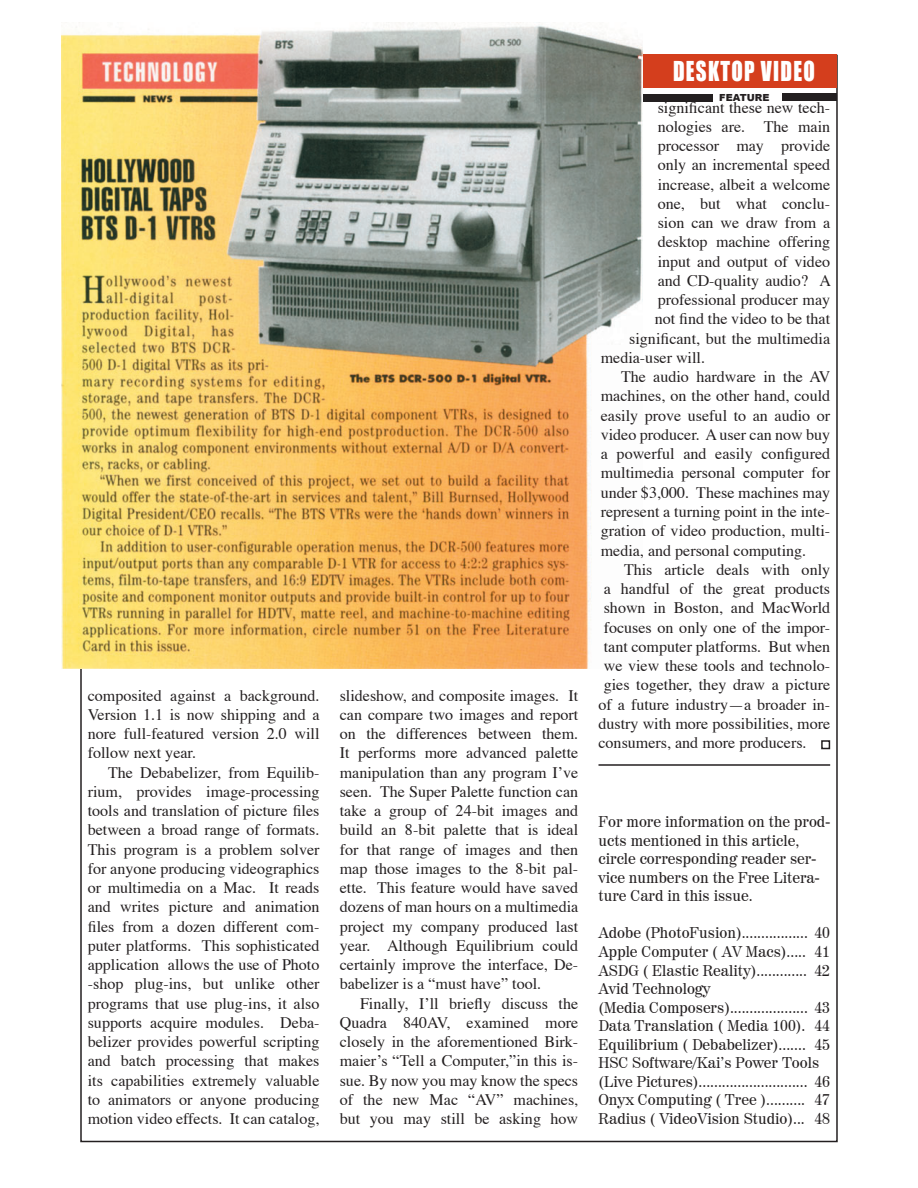
<style>
.page{position:relative;width:918px;height:1188px;background:#fff}
.page>*{position:absolute;margin:0;border:0;box-sizing:border-box;transform-origin:0 0}
.t1{font:25.2px "Impact";letter-spacing:.06em;color:#fff;scale:.83 1}
.t2{font:16.05px/19.2px "Times";color:#231f20;text-align:justify}
.t3{font:15.45px/18.6px "Century 725 BT";color:#231f20}
.t4{font:900 9.75px "Arial";color:#231f20}
</style>
<div class="page">
<div style="left:598px;top:54px;width:239px;height:34px;background:#d43e1d"></div>
<div style="left:783px;top:94px;width:54px;height:7px;background:#231f20"></div>
<div style="left:598px;top:94px;width:115px;height:7px;background:#231f20"></div>
<img style="left:62px;top:22px;width:581px;height:647px">
<div style="left:821px;top:740px;width:9px;height:9px;border:2px solid #231f20"></div>
<hr style="left:598px;top:764px;width:232px;height:2px;background:#231f20">
<p class="t2" style="left:88px;top:686px;width:233px">composited against a background.<br>Version 1.1 is now shipping and a nore full-featured version 2.0 will follow next year.</p>
<p class="t2" style="left:88px;top:764px;width:233px;text-indent:20px">The Debabelizer, from Equilib&shy;rium, provides image-processing tools and translation of picture files between a broad range of formats.<br>This program is a problem solver for anyone producing videographics or multimedia on a Mac. It reads and writes picture and animation files from a dozen different com&shy;puter platforms. This sophisticated application allows the use of Photo -shop plug-ins, but unlike other programs that use plug-ins, it also supports acquire modules. Deba&shy;belizer provides powerful scripting and batch processing that makes its capabilities extremely valuable to animators or anyone producing motion video effects. It can catalog,</p>
<p class="t2" style="left:340px;top:686px;width:240px">slideshow, and composite images. It can compare two images and report on the differences between them.<br>It performs more advanced palette manipulation than any program Iʼve seen. The Super Palette function can take a group of 24-bit images and build an 8-bit palette that is ideal for that range of images and then map those images to the 8-bit pal&shy;ette. This feature would have saved dozens of man hours on a multimedia project my company produced last year. Although Equilibrium could certainly improve the interface, De&shy;babelizer is a “must have” tool.</p>
<p class="t2" style="left:340px;top:995px;width:240px;text-indent:20px">Finally, Iʼll briefly discuss the Quadra 840AV, examined more closely in the aforementioned Birk&shy;maierʼs “Tell a Computer,”in this is&shy;sue. By now you may know the specs of the new Mac “AV” machines, but you may still be asking how</p>
<p class="t1" style="left:673px;top:56px;width:172px">DESKTOP VIDEO</p>
<p class="t2" style="left:658px;top:98px;width:174px">significant these new tech-</p>
<p class="t2" style="left:658px;top:118px;width:174px">nologies are. The main</p>
<p class="t2" style="left:658px;top:137px;width:174px">processor may provide</p>
<p class="t2" style="left:658px;top:156px;width:174px">only an incremental speed</p>
<p class="t2" style="left:658px;top:176px;width:174px">increase, albeit a welcome</p>
<p class="t2" style="left:658px;top:195px;width:174px">one, but what conclu-</p>
<p class="t2" style="left:658px;top:214px;width:174px">sion can we draw from a</p>
<p class="t2" style="left:658px;top:233px;width:174px">desktop machine offering</p>
<p class="t2" style="left:658px;top:253px;width:174px">input and output of video</p>
<p class="t2" style="left:658px;top:272px;width:175px">and CD-quality audio? A</p>
<p class="t2" style="left:658px;top:291px;width:174px">professional producer may</p>
<p class="t2" style="left:655px;top:310px;width:177px">not find the video to be that</p>
<p class="t2" style="left:629px;top:330px;width:202px">significant, but the multimedia</p>
<p class="t2" style="left:601px;top:349px;width:106px">media-user will.</p>
<p class="t2" style="left:601px;top:368px;width:231px;text-indent:20px">The audio hardware in the AV machines, on the other hand, could easily prove useful to an audio or video producer. A user can now buy a powerful and easily configured multimedia personal computer for under $3,000. These machines may represent a turning point in the inte&shy;gration of video production, multi&shy;media, and personal computing.</p>
<p class="t2" style="left:624px;top:561px;width:208px">This article deals with only</p>
<p class="t2" style="left:604px;top:580px;width:228px">a handful of the great products</p>
<p class="t2" style="left:604px;top:599px;width:228px">shown in Boston, and MacWorld</p>
<p class="t2" style="left:604px;top:619px;width:228px">focuses on only one of the impor-</p>
<p class="t2" style="left:604px;top:638px;width:228px">tant computer platforms. But when</p>
<p class="t2" style="left:604px;top:657px;width:228px">we view these tools and technolo-</p>
<p class="t2" style="left:604px;top:676px;width:228px">gies together, they draw a picture</p>
<p class="t2" style="left:598px;top:696px;width:233px">of a future industry—a broader in-</p>
<p class="t2" style="left:598px;top:715px;width:233px">dustry with more possibilities, more</p>
<p class="t2" style="left:598px;top:734px;width:210px">consumers, and more producers.</p>
<p class="t4" style="left:719px;top:92px;width:52px">FEATURE</p>
<p class="t3" style="left:598px;top:812px;width:233px">For more information on the prod&shy;ucts mentioned in this article, circle corresponding reader ser&shy;vice numbers on the Free Litera&shy;ture Card in this issue.</p>
<p class="t3" style="left:598px;top:924px;width:233px">Adobe (PhotoFusion)................. 40</p>
<p class="t3" style="left:598px;top:942px;width:233px">Apple Computer ( AV Macs)..... 41</p>
<p class="t3" style="left:598px;top:961px;width:233px">ASDG ( Elastic Reality)............. 42</p>
<p class="t3" style="left:598px;top:979px;width:114px">Avid Technology</p>
<p class="t3" style="left:598px;top:998px;width:233px">(Media Composers).................... 43</p>
<p class="t3" style="left:598px;top:1016px;width:233px">Data Translation ( Media 100). 44</p>
<p class="t3" style="left:598px;top:1035px;width:233px">Equilibrium ( Debabelizer)....... 45</p>
<p class="t3" style="left:598px;top:1053px;width:233px">HSC Software/Kai’s Power Tools (Live Pictures)............................ 46</p>
<p class="t3" style="left:598px;top:1090px;width:233px">Onyx Computing ( Tree ).......... 47</p>
<p class="t3" style="left:598px;top:1109px;width:233px">Radius ( VideoVision Studio)... 48</p>
</div>
